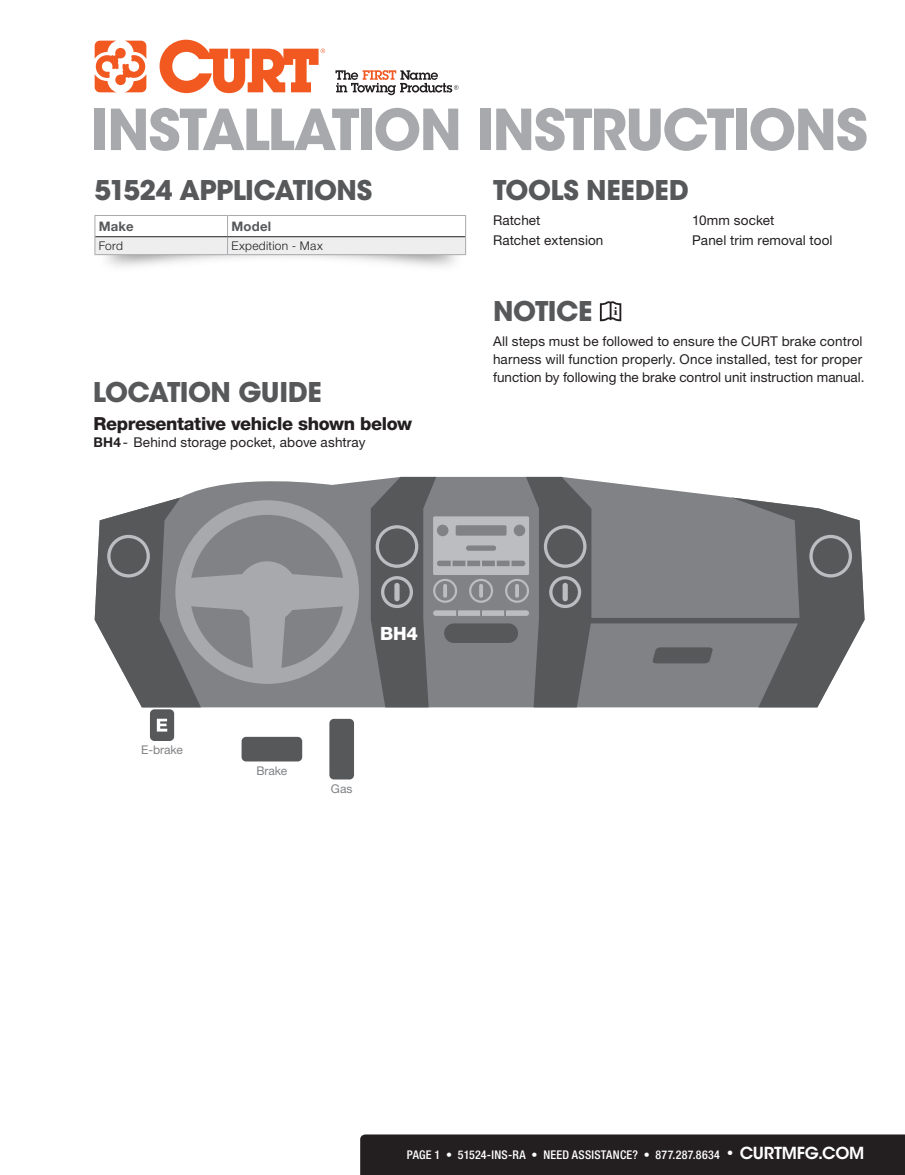
<style>
.page{position:relative;width:905px;height:1175px;background:#fff}
.page>*{position:absolute;margin:0;border:0;box-sizing:border-box;transform-origin:0 0}
.t1{font:700 55.95px "ITC Avant Garde Std";letter-spacing:-.03em;color:#a8a9ad}
.t2{font:700 27px "ITC Avant Garde Std";letter-spacing:-.02em;color:#57585a}
.t3{font:800 18.3px "Helvetica Neue LT Std";color:#fff}
.t4{font:800 18px "Helvetica Neue LT Std";letter-spacing:-.02em;color:#231f20}
.t5{font:13.5px/18px "Helvetica Neue LT Std";letter-spacing:.01em;color:#231f20}
.t6{font:700 13.2px "Helvetica Neue LT Std";letter-spacing:.015em;color:#57585a}
.t7{font:500 condensed 12px "Helvetica Neue LT Std";letter-spacing:.02em;color:#fff}
.t8{font:300 12px "Helvetica Neue LT Std";letter-spacing:.025em;color:#231f20}
.t9{font:12px "Helvetica Neue LT Std";letter-spacing:-.005em;color:#808285}
.s1{font-weight:700}
.s2{font-family:"ITC Avant Garde Std";font-weight:600;font-stretch:normal;font-size:16.5px}
</style>
<div class="page">
<svg style="left:182px;top:480px;width:189px;height:227px;background:#909295"></svg>
<svg style="left:529px;top:477px;width:335px;height:230px;background:#818285"></svg>
<div style="left:241px;top:737px;width:61px;height:24px;background:#57585a;border-radius:5px"></div>
<div style="left:329px;top:719px;width:25px;height:60px;background:#57585a;border-radius:5px"></div>
<div style="left:150px;top:709px;width:24px;height:32px;background:#57585a;border-radius:4px"></div>
<svg style="left:157px;top:718px;width:10px;height:13px"></svg>
<svg style="left:544px;top:525px;width:42px;height:43px;background:#6d6e70"></svg>
<svg style="left:549px;top:576px;width:32px;height:32px"></svg>
<div style="left:562px;top:583px;width:5px;height:18px;background:#bcbdc0;border-radius:3px"></div>
<svg style="left:95px;top:497px;width:264px;height:210px;background:#898b8e"></svg>
<svg style="left:809px;top:535px;width:43px;height:42px;background:#6d6e70"></svg>
<svg style="left:371px;top:477px;width:158px;height:230px;background:#7c7d80"></svg>
<div style="left:394px;top:583px;width:5px;height:18px;background:#bcbdc0;border-radius:3px"></div>
<hr style="left:443px;top:584px;width:4px;height:13px;background:#bcbdc0;border-radius:2px">
<hr style="left:479px;top:584px;width:4px;height:13px;background:#bcbdc0;border-radius:2px">
<hr style="left:515px;top:584px;width:4px;height:13px;background:#bcbdc0;border-radius:2px">
<svg style="left:95px;top:40px;width:230px;height:53px"></svg>
<svg style="left:335px;top:70px;width:123px;height:25px"></svg>
<svg style="left:600px;top:301px;width:21px;height:20px"></svg>
<hr style="left:94px;top:215px;width:133px;height:1px;background:#a8a9ad">
<hr style="left:227px;top:215px;width:239px;height:1px;background:#a8a9ad">
<svg style="left:94px;top:216px;width:372px;height:38px"></svg>
<hr style="left:94px;top:254px;width:133px;height:1px;background:#a8a9ad">
<hr style="left:227px;top:254px;width:239px;height:1px;background:#a8a9ad">
<div style="left:360px;top:1134px;width:544px;height:40px;background:#231f20"></div>
<h1 class="t1" style="left:91px;top:93px;width:778px">INSTALLATION INSTRUCTIONS</h1>
<h2 class="t2" style="left:94px;top:173px;width:279px">51524 APPLICATIONS</h2>
<h2 class="t2" style="left:493px;top:173px;width:197px">TOOLS NEEDED</h2>
<p class="t5" style="left:493px;top:210px;width:112px;line-height:20.2px">Ratchet<br>Ratchet extension</p>
<p class="t5" style="left:692px;top:210px;width:142px;line-height:20.2px">10mm socket<br>Panel trim removal tool</p>
<p class="t6" style="left:99px;top:218px;width:36px">Make</p>
<p class="t6" style="left:231px;top:218px;width:41px">Model</p>
<p class="t8" style="left:99px;top:238px;width:26px">Ford</p>
<p class="t8" style="left:231px;top:238px;width:93px">Expedition - Max</p>
<h2 class="t2" style="left:93px;top:374px;width:230px">LOCATION GUIDE</h2>
<h3 class="t4" style="left:93px;top:412px;width:320px">Representative vehicle shown below</h3>
<p class="t5" style="left:94px;top:433px;width:273px"><span class="s1">BH4</span>- Behind storage pocket, above ashtray</p>
<p class="t9" style="left:141px;top:742px;width:43px">E-brake</p>
<h3 class="t3" style="left:380px;top:622px;width:39px">BH4</h3>
<p class="t9" style="left:256px;top:763px;width:32px">Brake</p>
<p class="t9" style="left:331px;top:781px;width:23px">Gas</p>
<h2 class="t2" style="left:493px;top:294px;width:101px">NOTICE</h2>
<p class="t5" style="left:493px;top:332px;width:373px">All steps must be followed to ensure the CURT brake control harness will function properly. Once installed, test for proper function by following the brake control unit instruction manual.</p>
<p class="t7" style="left:407px;top:1147px;width:459px">PAGE 1 • 51524-INS-RA • NEED ASSISTANCE? • 877.287.8634 <span class="s2">• CURTMFG.COM</span></p>
</div>
